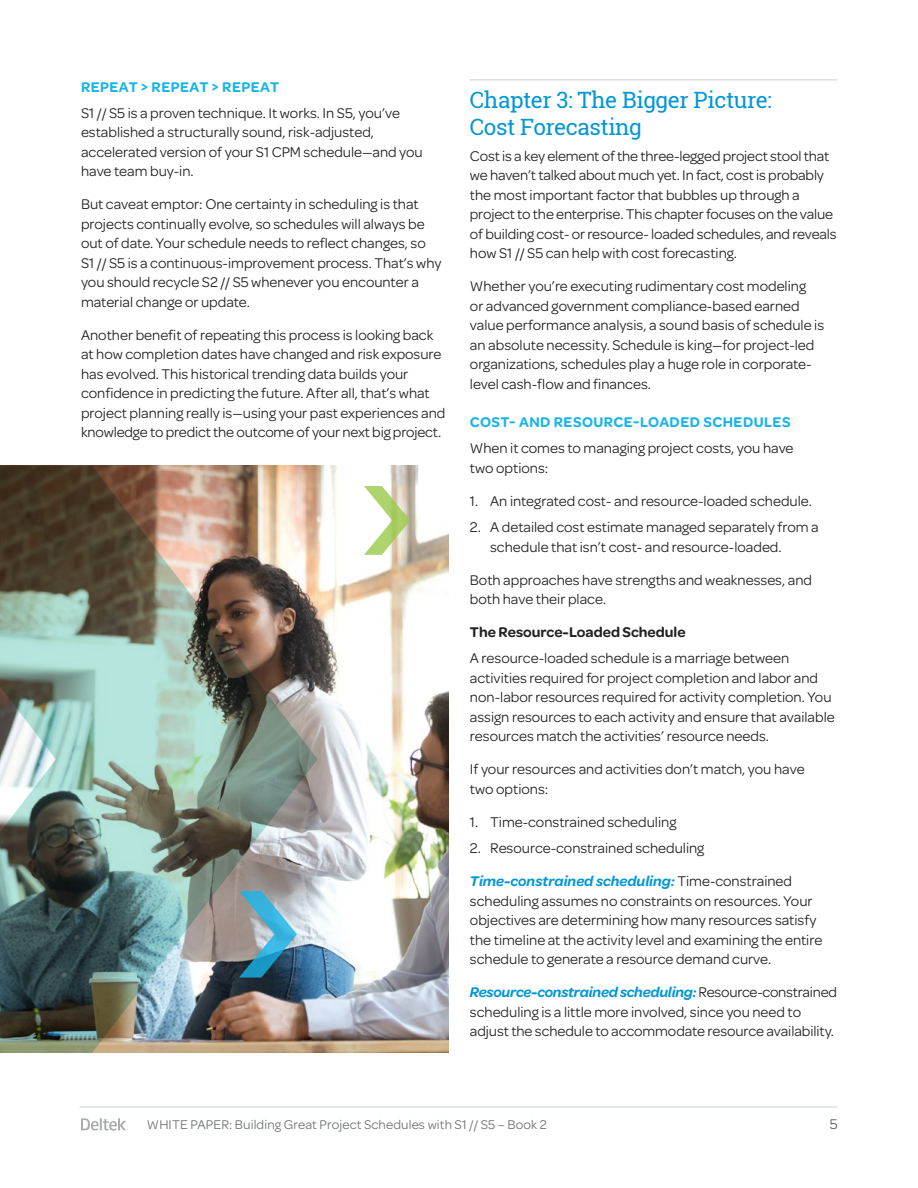
<style>
.page{position:relative;width:918px;height:1188px;background:#fff}
.page>*{position:absolute;margin:0;border:0;box-sizing:border-box;transform-origin:0 0}
.t1{font:22.5px/27px "Roboto Slab";letter-spacing:-.02em;color:#0497d5}
.t2{font:15px/19.5px "Omnes";color:#232222}
.t3{font:600 15px "Omnes";letter-spacing:.03em;color:#18b4e9}
.t4{font:600 15px "Omnes";color:#232222}
.t5{font:15px "Omnes";color:#5d5f61}
.t6{font:13.5px "Omnes";letter-spacing:.01em;color:#707272}
.s1{font-weight:600;font-style:italic;color:#0497d5}
</style>
<div class="page">
<svg style="left:81px;top:1118px;width:47px;height:13px"></svg>
<hr style="left:80px;top:1106px;width:757px;height:2px;background:#dbe0e2">
<hr style="left:470px;top:79px;width:367px;height:2px;background:#dbe0e2">
<img style="left:317px;top:466px;width:132px;height:587px">
<img style="left:0;top:466px;width:317px;height:587px">
<svg style="left:239px;top:891px;width:58px;height:87px;background:#679aae"></svg>
<svg style="left:364px;top:486px;width:46px;height:69px"></svg>
<p class="t3" style="left:81px;top:76px;width:200px">REPEAT &gt; REPEAT &gt; REPEAT</p>
<p class="t2" style="left:81px;top:102px;width:343px">S1 // S5 is a proven technique. It works. In S5, you’ve established a structurally sound, risk-adjusted, accelerated version of your S1 CPM schedule—and you have team buy-in.</p>
<p class="t2" style="left:81px;top:194px;width:362px">But caveat emptor: One certainty in scheduling is that projects continually evolve, so schedules will always be out of date. Your schedule needs to reflect changes, so S1 // S5 is a continuous-improvement process. That’s why you should recycle S2 // S5 whenever you encounter a material change or update.</p>
<p class="t2" style="left:81px;top:324px;width:366px">Another benefit of repeating this process is looking back at how completion dates have changed and risk exposure has evolved. This historical trending data builds your confidence in predicting the future. After all, that’s what project planning really is—using your past experiences and knowledge to predict the outcome of your next big project.</p>
<h1 class="t1" style="left:470px;top:86px;width:304px">Chapter 3: The Bigger Picture:<br>Cost Forecasting</h1>
<p class="t2" style="left:470px;top:145px;width:368px">Cost is a key element of the three-legged project stool that we haven’t talked about much yet. In fact, cost is probably the most important factor that bubbles up through a project to the enterprise. This chapter focuses on the value of building cost- or resource- loaded schedules, and reveals how S1 // S5 can help with cost forecasting.</p>
<p class="t2" style="left:470px;top:276px;width:356px">Whether you’re executing rudimentary cost modeling<br>or advanced government compliance-based earned value performance analysis, a sound basis of schedule is an absolute necessity. Schedule is king—for project-led organizations, schedules play a huge role in corporate&shy;level cash-flow and finances.</p>
<p class="t3" style="left:470px;top:411px;width:322px">COST- AND RESOURCE-LOADED SCHEDULES</p>
<p class="t2" style="left:470px;top:438px;width:325px">When it comes to managing project costs, you have two options:</p>
<p class="t2" style="left:470px;top:490px;width:344px">1. An integrated cost- and resource-loaded schedule.</p>
<p class="t2" style="left:490px;top:516px;width:330px;text-indent:-20px">2. A detailed cost estimate managed separately from a schedule that isn’t cost- and resource-loaded.</p>
<p class="t2" style="left:470px;top:569px;width:344px">Both approaches have strengths and weaknesses, and both have their place.</p>
<p class="t4" style="left:470px;top:621px;width:217px">The Resource-Loaded Schedule</p>
<p class="t2" style="left:470px;top:648px;width:366px">A resource-loaded schedule is a marriage between activities required for project completion and labor and non-labor resources required for activity completion. You assign resources to each activity and ensure that available resources match the activities’ resource needs.</p>
<p class="t2" style="left:470px;top:759px;width:336px">If your resources and activities don’t match, you have two options:</p>
<p class="t2" style="left:470px;top:811px;width:208px">1. Time-constrained scheduling</p>
<p class="t2" style="left:470px;top:837px;width:236px">2. Resource-constrained scheduling</p>
<p class="t2" style="left:470px;top:870px;width:354px"><span class="s1">Time-constrained scheduling:</span> Time-constrained scheduling assumes no constraints on resources. Your objectives are determining how many resources satisfy the timeline at the activity level and examining the entire schedule to generate a resource demand curve.</p>
<p class="t2" style="left:470px;top:981px;width:369px"><span class="s1">Resource-constrained scheduling:</span> Resource-constrained scheduling is a little more involved, since you need to adjust the schedule to accommodate resource availability.</p>
<p class="t6" style="left:147px;top:1116px;width:401px">WHITE PAPER: Building Great Project Schedules with S1 // S5 – Book 2</p>
<p class="t5" style="left:830px;top:1114px;width:9px">5</p>
</div>
